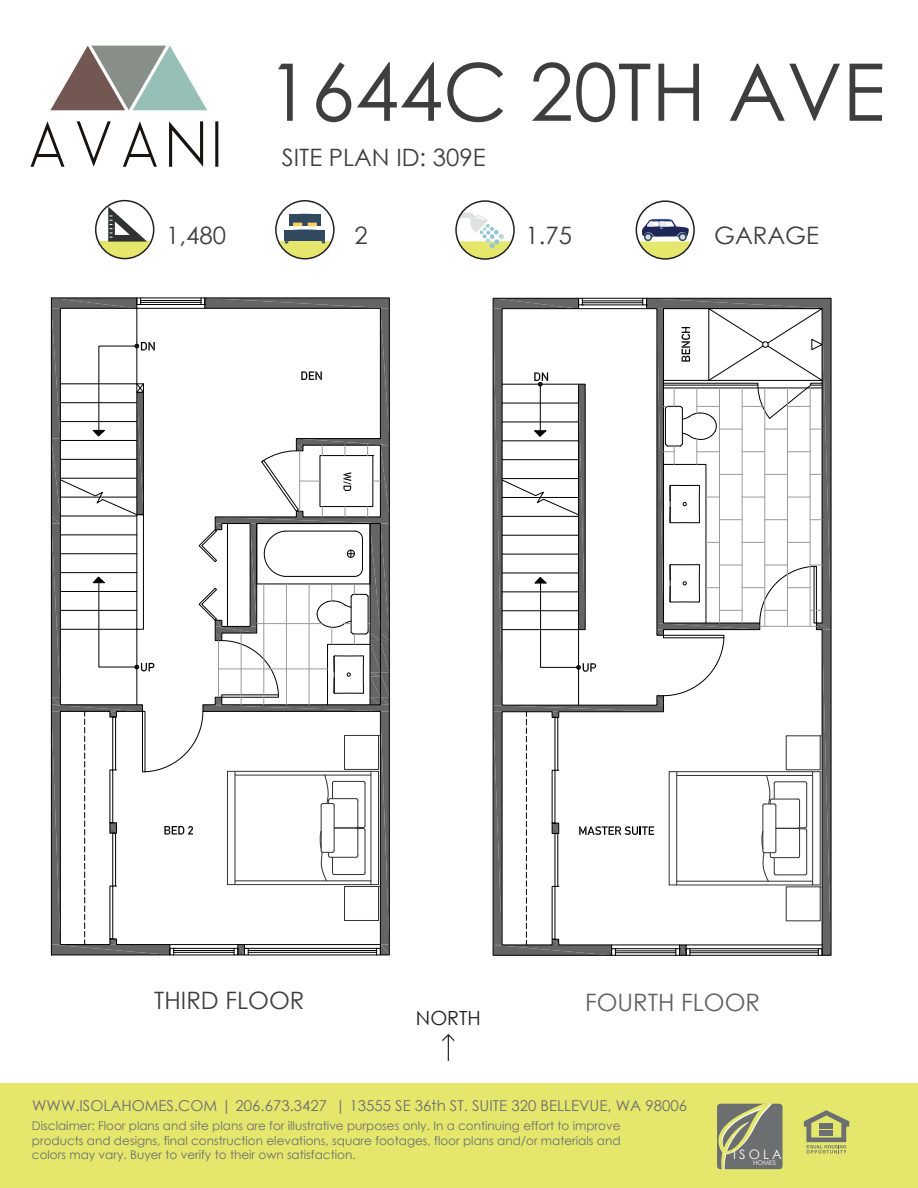
<style>
.page{position:relative;width:918px;height:1188px;background:#fff}
.page>*{position:absolute;margin:0;border:0;box-sizing:border-box;transform-origin:0 0}
.t1{font:79.5px "Century Gothic";color:#3e3e3f}
.t2{font:24px "Century Gothic";color:#3e3e3f}
.t3{font:24px "Century Gothic";color:#606160}
.t4{font:19.5px "Century Gothic";color:#231f20}
.t5{font:15px "Century Gothic";color:#6c6f71}
.t6{font:13.05px "Century Gothic";color:#fcfbfc}
.t7{font:12px/14.4px "Century Gothic";color:#6c6f71;text-align:justify}
.t8{font:6.45px "Century Gothic";color:#fdfdfd}
</style>
<div class="page">
<div style="left:1px;top:1083px;width:917px;height:105px;background:#e4e76b"></div>
<div style="left:455px;top:200px;width:60px;height:60px;border:2px solid #231f20;border-radius:50%"></div>
<svg style="left:459px;top:213px;width:52px;height:46px"></svg>
<div style="left:275px;top:200px;width:60px;height:60px;border:2px solid #231f20;border-radius:50%"></div>
<svg style="left:279px;top:213px;width:52px;height:45px"></svg>
<div style="left:95px;top:200px;width:59px;height:59px;border:2px solid #231f20;border-radius:50%"></div>
<svg style="left:99px;top:207px;width:52px;height:51px"></svg>
<svg style="left:639px;top:219px;width:52px;height:40px"></svg>
<div style="left:636px;top:200px;width:59px;height:60px;border:2px solid #231f20;border-radius:50%"></div>
<svg style="left:717px;top:1104px;width:66px;height:65px;background:#838674"></svg>
<svg style="left:804px;top:1110px;width:45px;height:44px"></svg>
<div style="left:819px;top:1123px;width:14px;height:5px;background:#6c6f71"></div>
<div style="left:819px;top:1130px;width:14px;height:5px;background:#6c6f71"></div>
<svg style="left:50px;top:46px;width:157px;height:64px"></svg>
<svg style="left:30px;top:121px;width:35px;height:46px"></svg>
<svg style="left:77px;top:121px;width:34px;height:46px"></svg>
<svg style="left:123px;top:121px;width:34px;height:46px"></svg>
<svg style="left:169px;top:121px;width:34px;height:46px"></svg>
<svg style="left:215px;top:121px;width:3px;height:46px"></svg>
<svg style="left:442px;top:1034px;width:12px;height:27px"></svg>
<hr style="left:248px;top:955px;width:129px;height:1px;background:#000">
<hr style="left:174px;top:955px;width:60px;height:1px;background:#000">
<svg style="left:51px;top:298px;width:338px;height:657px"></svg>
<svg style="left:493px;top:298px;width:338px;height:657px"></svg>
<h1 class="t1" style="left:267px;top:37px;width:620px">1644C 20TH AVE</h1>
<h2 class="t2" style="left:282px;top:141px;width:205px">SITE PLAN ID: 309E</h2>
<h2 class="t2" style="left:166px;top:219px;width:61px">1,480</h2>
<h2 class="t2" style="left:355px;top:219px;width:15px">2</h2>
<h2 class="t2" style="left:525px;top:219px;width:48px">1.75</h2>
<h2 class="t2" style="left:714px;top:219px;width:106px">GARAGE</h2>
<h2 class="t2" style="left:154px;top:984px;width:152px">THIRD FLOOR</h2>
<h2 class="t3" style="left:585px;top:986px;width:177px">FOURTH FLOOR</h2>
<h3 class="t4" style="left:416px;top:1005px;width:66px">NORTH</h3>
<p class="t5" style="left:32px;top:1095px;width:656px">WWW.ISOLAHOMES.COM | 206.673.3427 | 13555 SE 36th ST. SUITE 320 BELLEVUE, WA 98006</p>
<p class="t7" style="left:32px;top:1119px;width:590px">Disclaimer: Floor plans and site plans are for illustrative purposes only. In a continuing effort to improve products and designs, final construction elevations, square footages, floor plans and/or materials and colors may vary. Buyer to verify to their own satisfaction.</p>
<p class="t6" style="left:733px;top:1146px;width:50px">I S O L A</p>
<p class="t8" style="left:753px;top:1159px;width:24px">HOMES</p>
</div>
